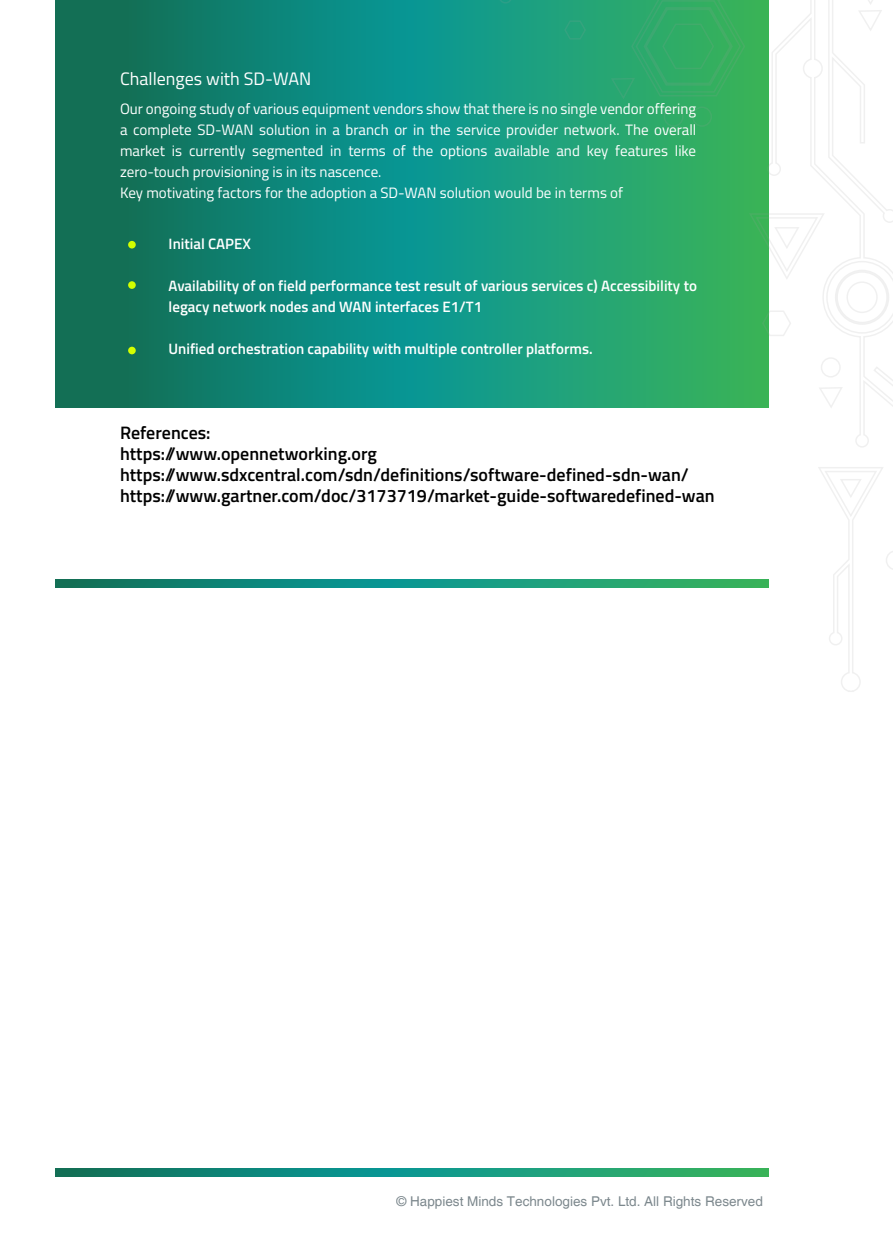
<style>
.page{position:relative;width:893px;height:1234px;background:#fff}
.page>*{position:absolute;margin:0;border:0;box-sizing:border-box;transform-origin:0 0}
.t1{font:600 18px/21px "Titillium Web";color:#000}
.t2{font:18px "Titillium Web";color:#fff}
.t3{font:15px/21px "Titillium Web";color:#fff}
.t4{font:600 15px/21px "Titillium Web";color:#fff}
.t5{font:13.5px "Helvetica";color:#071d27}
</style>
<div class="page">
<svg style="left:56px;top:0;width:358px;height:407px;background:#0e7f70"></svg>
<svg style="left:414px;top:0;width:451px;height:408px;background:#29a77c"></svg>
<div style="left:664px;top:106px;width:20px;height:21px;border:2px solid #9e9e9e;border-radius:50%"></div>
<div style="left:692px;top:106px;width:20px;height:21px;border:2px solid #9e9e9e;border-radius:50%"></div>
<svg style="left:609px;top:77px;width:27px;height:23px"></svg>
<svg style="left:563px;top:20px;width:24px;height:21px"></svg>
<svg style="left:816px;top:365px;width:77px;height:327px"></svg>
<svg style="left:642px;top:6px;width:92px;height:80px;background:#33ac65"></svg>
<svg style="left:748px;top:0;width:145px;height:337px"></svg>
<svg style="left:56px;top:1168px;width:712px;height:8px;background:#189475"></svg>
<svg style="left:56px;top:580px;width:712px;height:7px;background:#189475"></svg>
<div style="left:128px;top:241px;width:8px;height:7px;background:#d3ff00;border-radius:50%"></div>
<div style="left:128px;top:281px;width:8px;height:8px;background:#d3ff00;border-radius:50%"></div>
<div style="left:128px;top:346px;width:8px;height:8px;background:#d3ff00;border-radius:50%"></div>
<p class="t2" style="left:120px;top:65px;width:193px">Challenges with SD-WAN</p>
<p class="t3" style="left:120px;top:98px;width:578px">Our ongoing study of various equipment vendors show that there is no single vendor offering a complete SD-WAN solution in a branch or in the service provider network. The overall market is currently segmented in terms of the options available and key features like zero-touch provisioning is in its nascence.<br>Key motivating factors for the adoption a SD-WAN solution would be in terms of</p>
<p class="t4" style="left:169px;top:232px;width:84px">Initial CAPEX</p>
<p class="t4" style="left:169px;top:274px;width:530px">Availability of on field performance test result of various services c) Accessibility to legacy network nodes and WAN interfaces E1/T1</p>
<p class="t4" style="left:169px;top:337px;width:425px">Unified orchestration capability with multiple controller platforms.</p>
<p class="t1" style="left:120px;top:421px;width:596px">References:<br>https://www.opennetworking.org https://www.sdxcentral.com/sdn/definitions/software-defined-sdn-wan/ https://www.gartner.com/doc/3173719/market-guide-softwaredefined-wan</p>
<p class="t5" style="left:396px;top:1192px;width:368px">© Happiest Minds Technologies Pvt. Ltd. All Rights Reserved</p>
</div>
